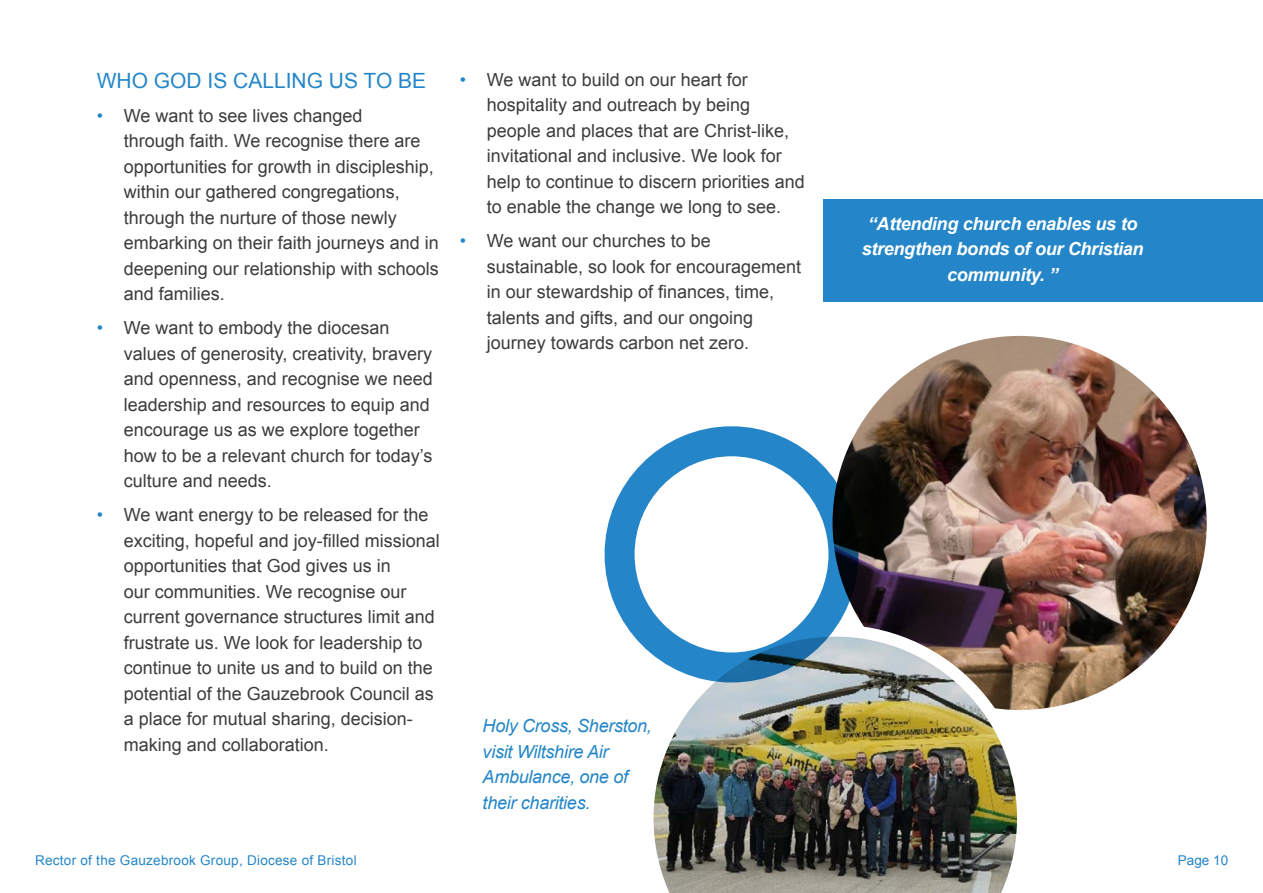
<style>
.page{position:relative;width:1263px;height:893px;background:#fff}
.page>*{position:absolute;margin:0;border:0;box-sizing:border-box;transform-origin:0 0}
.t1{font:21px "Arial";color:#2486c8}
.t2{font:18px/25.5px "Arial";color:#3c3c3b}
.t3{font:italic 700 18px/25.5px "Arial";letter-spacing:-.015em;color:#fff;text-align:center}
.t4{font:italic 18px/25.5px "Arial";letter-spacing:-.015em;color:#2486c8}
.t5{font:13.5px "Arial";letter-spacing:.02em;color:#2486c8}
.s1{color:#2486c8}
</style>
<div class="page">
<div style="left:823px;top:200px;width:440px;height:102px;background:#2486c8"></div>
<img style="left:828px;top:331px;width:383px;height:384px;border-radius:192px">
<img style="left:641px;top:624px;width:388px;height:269px">
<div style="left:605px;top:426px;width:253px;height:256px;border:30px solid #2486c8;border-radius:50%"></div>
<p class="t1" style="left:97px;top:66px;width:331px">WHO GOD IS CALLING US TO BE</p>
<p class="t2" style="left:124px;top:103px;width:317px;text-indent:-27px"><span class="s1">•</span> We want to see lives changed<br>through faith. We recognise there are opportunities for growth in discipleship, within our gathered congregations, through the nurture of those newly embarking on their faith journeys and in deepening our relationship with schools and families.</p>
<p class="t2" style="left:124px;top:315px;width:311px;text-indent:-27px"><span class="s1">•</span> We want to embody the diocesan values of generosity, creativity, bravery and openness, and recognise we need leadership and resources to equip and encourage us as we explore together how to be a relevant church for today’s culture and needs.</p>
<p class="t2" style="left:124px;top:502px;width:318px;text-indent:-27px"><span class="s1">•</span> We want energy to be released for the exciting, hopeful and joy-filled missional opportunities that God gives us in<br>our communities. We recognise our current governance structures limit and frustrate us. We look for leadership to continue to unite us and to build on the potential of the Gauzebrook Council as a place for mutual sharing, decision&shy;making and collaboration.</p>
<p class="t2" style="left:487px;top:67px;width:319px;text-indent:-27px"><span class="s1">•</span> We want to build on our heart for hospitality and outreach by being people and places that are Christ-like, invitational and inclusive. We look for help to continue to discern priorities and to enable the change we long to see.</p>
<p class="t2" style="left:487px;top:228px;width:316px;text-indent:-27px"><span class="s1">•</span> We want our churches to be sustainable, so look for encouragement in our stewardship of finances, time, talents and gifts, and our ongoing journey towards carbon net zero.</p>
<p class="t4" style="left:483px;top:714px;width:171px">Holy Cross, Sherston, visit Wiltshire Air<br>Ambulance, one of their charities.</p>
<p class="t3" style="left:862px;top:212px;width:283px">“Attending church enables us to strengthen bonds of our Christian community. ”</p>
<p class="t5" style="left:35px;top:851px;width:323px">Rector of the Gauzebrook Group, Diocese of Bristol</p>
<p class="t5" style="left:1178px;top:851px;width:52px">Page 10</p>
</div>
